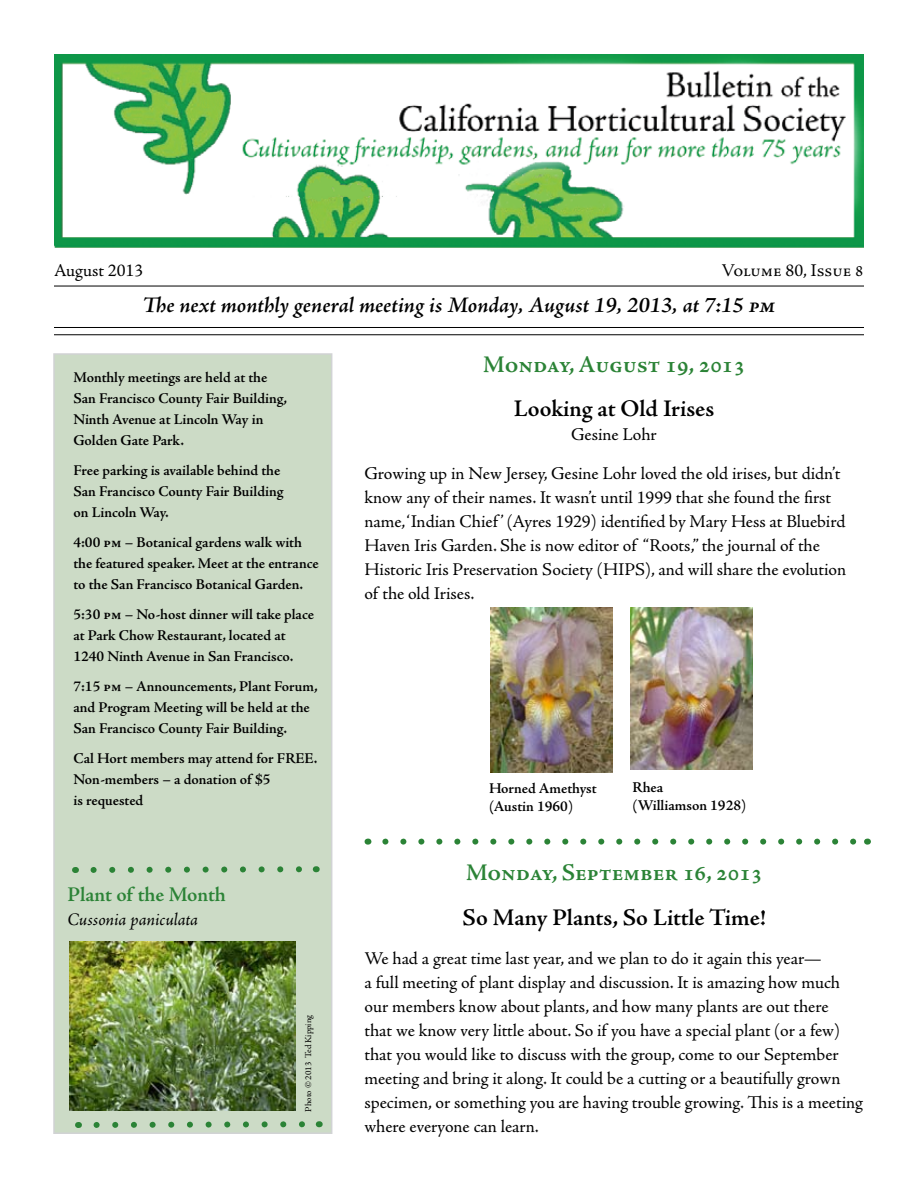
<style>
.page{position:relative;width:918px;height:1188px;background:#fff}
.page>*{position:absolute;margin:0;border:0;box-sizing:border-box;transform-origin:0 0}
.t1{font:600 24px "Adobe Jenson Pro";letter-spacing:-.005em;color:#000}
.t2{font:600 24px "Adobe Jenson Pro";color:#2b8336}
.t3{font:italic 600 22.5px "Adobe Jenson Pro";color:#000}
.t4{font:600 21px "Adobe Jenson Pro";color:#2b8336}
.t5{font:18px/24px "Adobe Jenson Pro";letter-spacing:-.005em;color:#000}
.t6{font:italic 18px "Adobe Jenson Pro";letter-spacing:-.005em;color:#000}
.t7{font:600 15px/21px "Adobe Jenson Pro";letter-spacing:-.005em;color:#000}
.t8{font:9px "Adobe Jenson Pro";letter-spacing:-.005em;color:#000}
</style>
<div class="page">
<div style="left:53px;top:353px;width:279px;height:781px;background:#ccdbc6;border:2px solid #d1d3d4"></div>
<img style="left:54px;top:54px;width:810px;height:194px">
<hr style="left:54px;top:286px;width:810px;height:1px;background:#000">
<hr style="left:54px;top:327px;width:810px;height:1px;background:#000">
<hr style="left:54px;top:334px;width:810px;height:1px;background:#000">
<svg style="left:385px;top:839px;width:472px;height:6px"></svg>
<svg style="left:90px;top:866px;width:227px;height:7px"></svg>
<svg style="left:93px;top:1121px;width:227px;height:7px"></svg>
<img style="left:69px;top:941px;width:226px;height:170px">
<img style="left:631px;top:608px;width:121px;height:162px">
<img style="left:490px;top:608px;width:123px;height:165px">
<p class="t5" style="left:54px;top:258px;width:91px">August 2013</p>
<p class="t5" style="left:721px;top:258px;width:144px">Volume 80, Issue 8</p>
<p class="t3" style="left:142px;top:292px;width:635px">The next monthly general meeting is Monday, August 19, 2013, at 7:15 pm</p>
<p class="t7" style="left:74px;top:367px;width:215px">Monthly meetings are held at the<br>San Francisco County Fair Building,<br>Ninth Avenue at Lincoln Way in<br>Golden Gate Park.</p>
<p class="t7" style="left:74px;top:460px;width:212px">Free parking is available behind the<br>San Francisco County Fair Building on Lincoln Way.</p>
<p class="t7" style="left:74px;top:532px;width:247px">4:00 pm – Botanical gardens walk with the featured speaker. Meet at the entrance to the San Francisco Botanical Garden.</p>
<p class="t7" style="left:74px;top:604px;width:242px">5:30 pm – No-host dinner will take place at Park Chow Restaurant, located at<br>1240 Ninth Avenue in San Francisco.</p>
<p class="t7" style="left:74px;top:676px;width:246px">7:15 pm – Announcements, Plant Forum, and Program Meeting will be held at the<br>San Francisco County Fair Building.</p>
<p class="t7" style="left:74px;top:748px;width:246px">Cal Hort members may attend for FREE.<br>Non-members – a donation of $5<br>is requested</p>
<p class="t4" style="left:68px;top:882px;width:160px">Plant of the Month</p>
<p class="t6" style="left:68px;top:909px;width:132px">Cussonia paniculata</p>
<p class="t8" style="left:303px;top:1112px;width:98px;rotate:-90deg">Photo © 2013 Ted Kipping</p>
<h1 class="t2" style="left:483px;top:351px;width:263px">Monday, August 19, 2013</h1>
<h1 class="t1" style="left:514px;top:395px;width:202px">Looking at Old Irises</h1>
<p class="t5" style="left:365px;top:415px;width:477px;line-height:39px;text-indent:207px">Gesine Lohr<br>Growing up in New Jersey, Gesine Lohr loved the old irises, but didn’t</p>
<p class="t5" style="left:365px;top:486px;width:483px">know any of their names. It wasn’t until 1999 that she found the first name, ‘Indian Chief ’ (Ayres 1929) identified by Mary Hess at Bluebird Haven Iris Garden. She is now editor of “Roots,” the journal of the Historic Iris Preservation Society (HIPS), and will share the evolution of the old Irises.</p>
<p class="t7" style="left:489px;top:779px;width:109px;line-height:18px">Horned Amethyst (Austin 1960)</p>
<p class="t7" style="left:633px;top:778px;width:115px;line-height:18px">Rhea<br>(Williamson 1928)</p>
<h1 class="t2" style="left:466px;top:859px;width:298px">Monday, September 16, 2013</h1>
<h1 class="t1" style="left:463px;top:904px;width:305px">So Many Plants, So Little Time!</h1>
<p class="t5" style="left:364px;top:947px;width:500px">We had a great time last year, and we plan to do it again this year—<br>a full meeting of plant display and discussion. It is amazing how much our members know about plants, and how many plants are out there<br>that we know very little about. So if you have a special plant (or a few) that you would like to discuss with the group, come to our September meeting and bring it along. It could be a cutting or a beautifully grown specimen, or something you are having trouble growing. This is a meeting where everyone can learn.</p>
</div>
